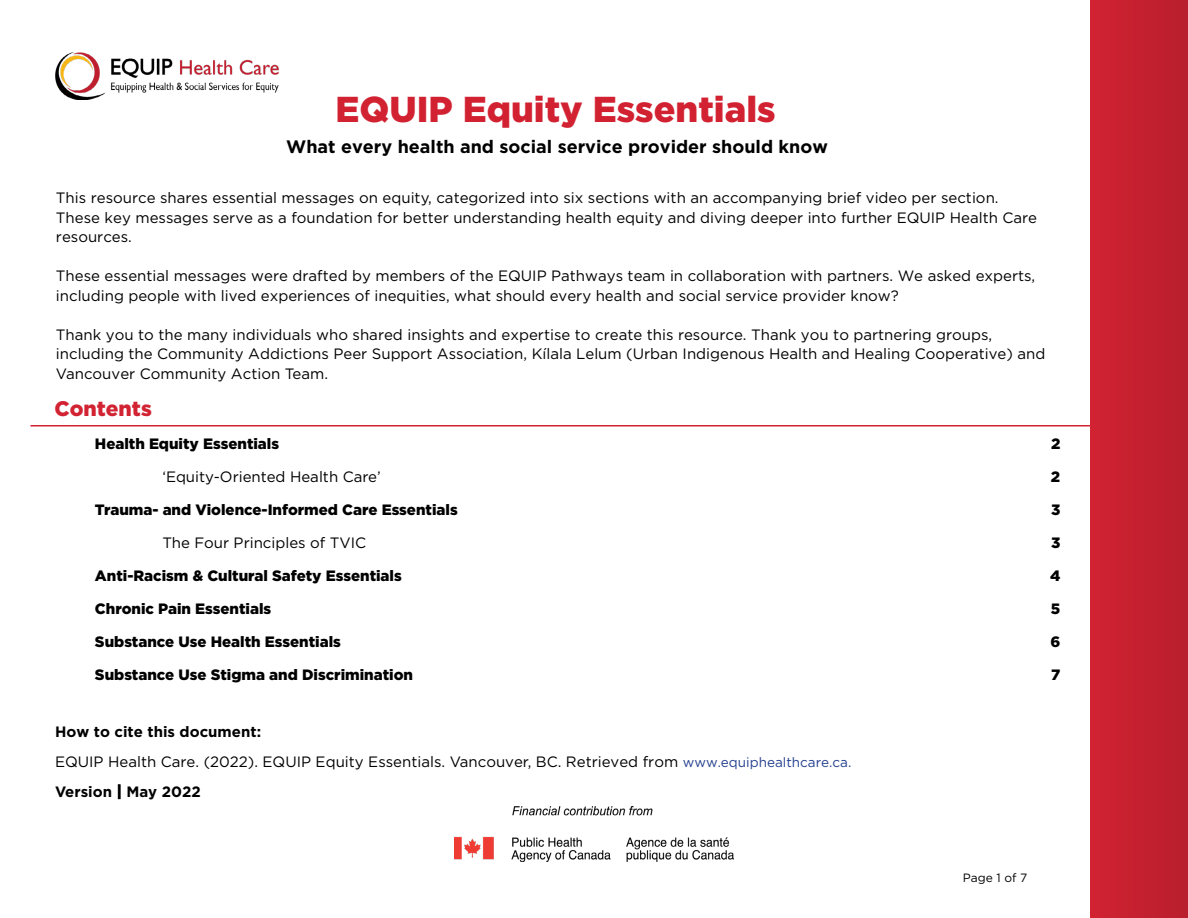
<style>
.page{position:relative;width:1188px;height:918px;background:#fff}
.page>*{position:absolute;margin:0;border:0;box-sizing:border-box;transform-origin:0 0}
.t1{font:900 36px "Gotham";color:#d22232}
.Body_Paragraphs{font:900 21px "Gotham";color:#d22333}
.Body_Paragraphs-2{font:700 18px "Gotham";color:#000}
.Body_Paragraphs-3{font:15px/19.5px "Gotham";color:#000}
.Body_Paragraphs-4{font:900 15px "Gotham";color:#000}
.t2{font:12px "Gotham";color:#000}
.s1{font-weight:700}
.s2{font-size:13.5px;color:#25408f}
</style>
<div class="page">
<div style="left:1091px;top:0;width:97px;height:918px;background:#c5202f"></div>
<img style="left:56px;top:53px;width:222px;height:46px">
<hr style="left:30px;top:425px;width:1061px;height:2px;background:#d22333">
<img style="left:454px;top:806px;width:280px;height:56px">
<h1 class="t1" style="left:335px;top:84px;width:442px">EQUIP Equity Essentials</h1>
<p class="Body_Paragraphs-2" style="left:286px;top:135px;width:543px">What every health and social service provider should know</p>
<p class="Body_Paragraphs-3" style="left:56px;top:188px;width:983px">This resource shares essential messages on equity, categorized into six sections with an accompanying brief video per section.<br>These key messages serve as a foundation for better understanding health equity and diving deeper into further EQUIP Health Care resources.</p>
<p class="Body_Paragraphs-3" style="left:56px;top:266px;width:981px">These essential messages were drafted by members of the EQUIP Pathways team in collaboration with partners. We asked experts, including people with lived experiences of inequities, what should every health and social service provider know?</p>
<p class="Body_Paragraphs-3" style="left:56px;top:324px;width:991px">Thank you to the many individuals who shared insights and expertise to create this resource. Thank you to partnering groups, including the Community Addictions Peer Support Association, Kílala Lelum (Urban Indigenous Health and Healing Cooperative) and<br>Vancouver Community Action Team.</p>
<p class="Body_Paragraphs" style="left:54px;top:394px;width:99px">Contents</p>
<p class="Body_Paragraphs-4" style="left:95px;top:434px;width:186px">Health Equity Essentials</p>
<p class="Body_Paragraphs-4" style="left:1051px;top:434px;width:11px">2</p>
<p class="Body_Paragraphs-3" style="left:162px;top:467px;width:220px">‘Equity-Oriented Health Care’</p>
<p class="Body_Paragraphs-4" style="left:1051px;top:467px;width:11px">2</p>
<p class="Body_Paragraphs-4" style="left:95px;top:500px;width:364px">Trauma- and Violence-Informed Care Essentials</p>
<p class="Body_Paragraphs-4" style="left:1051px;top:500px;width:11px">3</p>
<p class="Body_Paragraphs-3" style="left:162px;top:533px;width:205px">The Four Principles of TVIC</p>
<p class="Body_Paragraphs-4" style="left:1051px;top:533px;width:11px">3</p>
<p class="Body_Paragraphs-4" style="left:95px;top:566px;width:308px">Anti-Racism &amp; Cultural Safety Essentials</p>
<p class="Body_Paragraphs-4" style="left:1050px;top:566px;width:12px">4</p>
<p class="Body_Paragraphs-4" style="left:95px;top:599px;width:178px">Chronic Pain Essentials</p>
<p class="Body_Paragraphs-4" style="left:1051px;top:599px;width:11px">5</p>
<p class="Body_Paragraphs-4" style="left:95px;top:632px;width:248px">Substance Use Health Essentials</p>
<p class="Body_Paragraphs-4" style="left:1050px;top:632px;width:11px">6</p>
<p class="Body_Paragraphs-4" style="left:95px;top:665px;width:320px">Substance Use Stigma and Discrimination</p>
<p class="Body_Paragraphs-4" style="left:1051px;top:665px;width:11px">7</p>
<p class="Body_Paragraphs-3" style="left:55px;top:716px;width:798px;line-height:30px"><span class="s1">How to cite this document:<br></span>EQUIP Health Care. (2022). EQUIP Equity Essentials. Vancouver, BC. Retrieved from <span class="s2">www.equiphealthcare.ca.<br></span><span class="s1">Version | May 2022</span></p>
<p class="t2" style="left:963px;top:870px;width:66px">Page 1 of 7</p>
</div>
